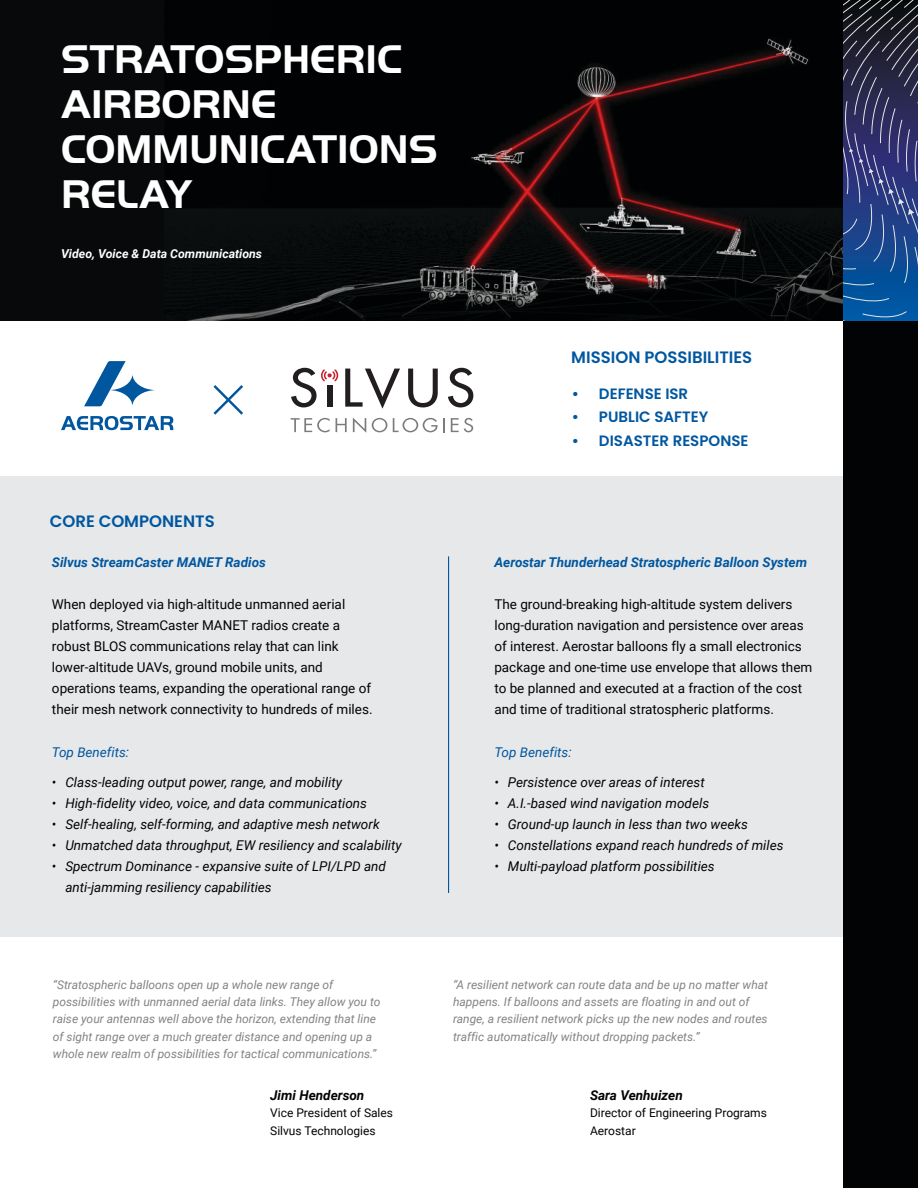
<style>
.page{position:relative;width:918px;height:1188px;background:#fff}
.page>*{position:absolute;margin:0;border:0;box-sizing:border-box;transform-origin:0 0}
.t1{font:700 41.55px/45px "Handel Got D";color:#fff}
.t2{font:600 16.5px "Poppins";color:#0057a0}
.t3{font:600 15px "Poppins";color:#0057a0}
.t4{font:13.5px/21px "Roboto";color:#020304}
.t5{font:italic 13.5px/21px "Roboto";color:#020304}
.t6{font:italic 700 13.5px "Roboto";color:#0057a0}
.t7{font:italic 700 13.5px "Roboto";color:#020304}
.t8{font:italic 13.5px "Roboto";color:#0057a0}
.t9{font:italic 700 12.3px "Roboto";color:#fff}
.t10{font:italic 12px/17.4px "Roboto";color:#808386}
.t11{font:12px/17.4px "Roboto";color:#020304}
</style>
<div class="page">
<div style="left:0;top:0;width:269px;height:321px;background:#07090a"></div>
<div style="left:0;top:476px;width:844px;height:461px;background:#e7e8e9"></div>
<img style="left:187px;top:0;width:657px;height:321px">
<div style="left:844px;top:321px;width:74px;height:867px;background:#020304"></div>
<svg style="left:84px;top:361px;width:42px;height:45px"></svg>
<svg style="left:109px;top:374px;width:47px;height:32px"></svg>
<svg style="left:61px;top:416px;width:113px;height:14px"></svg>
<svg style="left:213px;top:385px;width:30px;height:30px"></svg>
<svg style="left:844px;top:0;width:74px;height:321px;background:#2b4172"></svg>
<hr style="left:448px;top:556px;width:1px;height:337px;background:#0057a0">
<svg style="left:291px;top:418px;width:39px;height:14px"></svg>
<svg style="left:336px;top:418px;width:11px;height:14px"></svg>
<svg style="left:353px;top:418px;width:13px;height:15px"></svg>
<svg style="left:372px;top:418px;width:15px;height:14px"></svg>
<svg style="left:393px;top:418px;width:52px;height:14px"></svg>
<svg style="left:451px;top:418px;width:22px;height:14px"></svg>
<svg style="left:345px;top:369px;width:55px;height:40px"></svg>
<svg style="left:408px;top:369px;width:30px;height:38px"></svg>
<svg style="left:448px;top:368px;width:25px;height:39px"></svg>
<svg style="left:291px;top:368px;width:47px;height:39px"></svg>
<h1 class="t1" style="left:61px;top:37px;width:378px">STRATOSPHERIC<br>AIRBORNE<br>COMMUNICATIONS<br>RELAY</h1>
<p class="t9" style="left:61px;top:249px;width:203px">Video, Voice &amp; Data Communications</p>
<p class="t2" style="left:50px;top:512px;width:166px">CORE COMPONENTS</p>
<p class="t6" style="left:52px;top:556px;width:215px">Silvus StreamCaster MANET Radios</p>
<p class="t4" style="left:52px;top:594px;width:322px">When deployed via high-altitude unmanned aerial platforms, StreamCaster MANET radios create a robust BLOS communications relay that can link lower-altitude UAVs, ground mobile units, and operations teams, expanding the operational range of their mesh network connectivity to hundreds of miles.</p>
<p class="t8" style="left:52px;top:747px;width:79px">Top Benefits:</p>
<p class="t5" style="left:52px;top:773px;width:292px">ï Class-leading output power, range, and mobility</p>
<p class="t5" style="left:52px;top:794px;width:317px">ï High-fidelity video, voice, and data communications</p>
<p class="t5" style="left:52px;top:815px;width:329px">ï Self-healing, self-forming, and adaptive mesh network</p>
<p class="t5" style="left:52px;top:836px;width:351px">ï Unmatched data throughput, EW resiliency and scalability</p>
<p class="t5" style="left:52px;top:857px;width:336px">ï Spectrum Dominance - expansive suite of LPI/LPD and</p>
<p class="t5" style="left:65px;top:878px;width:208px">anti-jamming resiliency capabilities</p>
<p class="t10" style="left:53px;top:977px;width:329px">“Stratospheric balloons open up a whole new range of possibilities with unmanned aerial data links. They allow you to raise your antennas well above the horizon, extending that line of sight range over a much greater distance and opening up a whole new realm of possibilities for tactical communications.”</p>
<p class="t7" style="left:270px;top:1090px;width:96px">Jimi Henderson</p>
<p class="t11" style="left:270px;top:1105px;width:124px">Vice President of Sales<br>Silvus Technologies</p>
<p class="t2" style="left:571px;top:347px;width:183px">MISSION POSSIBILITIES</p>
<p class="t3" style="left:572px;top:385px;width:9px">ï</p>
<p class="t3" style="left:599px;top:385px;width:91px">DEFENSE ISR</p>
<p class="t3" style="left:572px;top:409px;width:9px">ï</p>
<p class="t3" style="left:599px;top:409px;width:111px">PUBLIC SAFTEY</p>
<p class="t3" style="left:572px;top:432px;width:9px">ï</p>
<p class="t3" style="left:599px;top:432px;width:151px">DISASTER RESPONSE</p>
<p class="t6" style="left:494px;top:556px;width:314px">Aerostar Thunderhead Stratospheric Balloon System</p>
<p class="t4" style="left:494px;top:594px;width:320px">The ground-breaking high-altitude system delivers long-duration navigation and persistence over areas of interest. Aerostar balloons fly a small electronics package and one-time use envelope that allows them to be planned and executed at a fraction of the cost and time of traditional stratospheric platforms.</p>
<p class="t8" style="left:494px;top:747px;width:79px">Top Benefits:</p>
<p class="t5" style="left:494px;top:773px;width:291px">ï Persistence over areas of interest<br>ï A.I.-based wind navigation models<br>ï Ground-up launch in less than two weeks<br>ï Constellations expand reach hundreds of miles ï Multi-payload platform possibilities</p>
<p class="t10" style="left:453px;top:977px;width:317px">“A resilient network can route data and be up no matter what happens. If balloons and assets are floating in and out of range, a resilient network picks up the new nodes and routes traffic automatically without dropping packets.”</p>
<p class="t7" style="left:590px;top:1090px;width:94px">Sara Venhuizen</p>
<p class="t11" style="left:590px;top:1105px;width:178px">Director of Engineering Programs<br>Aerostar</p>
</div>
